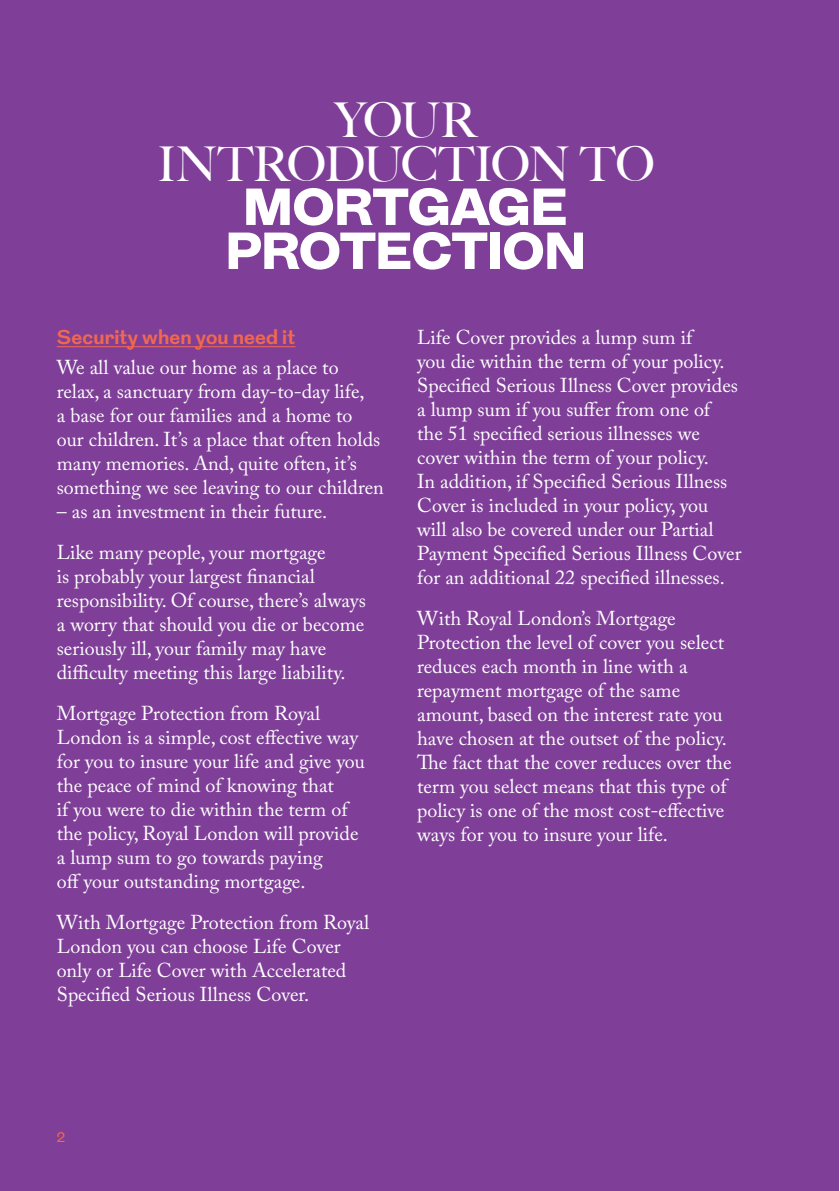
<style>
.page{position:relative;width:840px;height:1191px;background:#fff}
.page>*{position:absolute;margin:0;border:0;box-sizing:border-box;transform-origin:0 0}
.t1{font:900 52px/44px "Grot";letter-spacing:-.01em;color:#fff;text-align:center}
.t2{font:500 48px/44px "Big Caslon";letter-spacing:-.035em;color:#fff;text-align:center}
.t3{font:20px/24px "Adobe Caslon Pro";color:#fff}
.t4{font:700 20px "Grot";letter-spacing:.01em;color:#f2684e}
.t5{font:14px "Grot";color:#f2684e}
</style>
<div class="page">
<div style="left:0;top:1px;width:838px;height:1190px;background:#7f3f98"></div>
<hr style="left:57px;top:346px;width:238px;height:1px;background:#f2684e">
<h2 class="t2" style="left:157px;top:99px;width:498px">YOUR<br>INTRODUCTION TO</h2>
<h1 class="t1" style="left:225px;top:187px;width:362px">MORTGAGE<br>PROTECTION</h1>
<p class="t4" style="left:57px;top:324px;width:240px">Security when you need it</p>
<p class="t3" style="left:57px;top:355px;width:328px">We all value our home as a place to relax, a sanctuary from day-to-day life,<br>a base for our families and a home to our children. It’s a place that often holds many memories. And, quite often, it’s something we see leaving to our children</p>
<p class="t3" style="left:57px;top:490px;width:272px;line-height:41px">– as an investment in their future.<br>Like many people, your mortgage</p>
<p class="t3" style="left:57px;top:564px;width:310px">is probably your largest financial responsibility. Of course, there’s always a worry that should you die or become seriously ill, your family may have difficulty meeting this large liability.</p>
<p class="t3" style="left:57px;top:701px;width:309px">Mortgage Protection from Royal London is a simple, cost effective way for you to insure your life and give you the peace of mind of knowing that<br>if you were to die within the term of the policy, Royal London will provide a lump sum to go towards paying<br>off your outstanding mortgage.</p>
<p class="t3" style="left:57px;top:910px;width:314px">With Mortgage Protection from Royal London you can choose Life Cover only or Life Cover with Accelerated Specified Serious Illness Cover.</p>
<p class="t3" style="left:417px;top:325px;width:325px">Life Cover provides a lump sum if<br>you die within the term of your policy.<br>Specified Serious Illness Cover provides a lump sum if you suffer from one of<br>the 51 specified serious illnesses we cover within the term of your policy.<br>In addition, if Specified Serious Illness Cover is included in your policy, you will also be covered under our Partial Payment Specified Serious Illness Cover for an additional 22 specified illnesses.</p>
<p class="t3" style="left:417px;top:606px;width:316px">With Royal London’s Mortgage Protection the level of cover you select reduces each month in line with a repayment mortgage of the same amount, based on the interest rate you have chosen at the outset of the policy.<br>The fact that the cover reduces over the term you select means that this type of policy is one of the most cost-effective ways for you to insure your life.</p>
<p class="t5" style="left:57px;top:1128px;width:10px">2</p>
</div>
